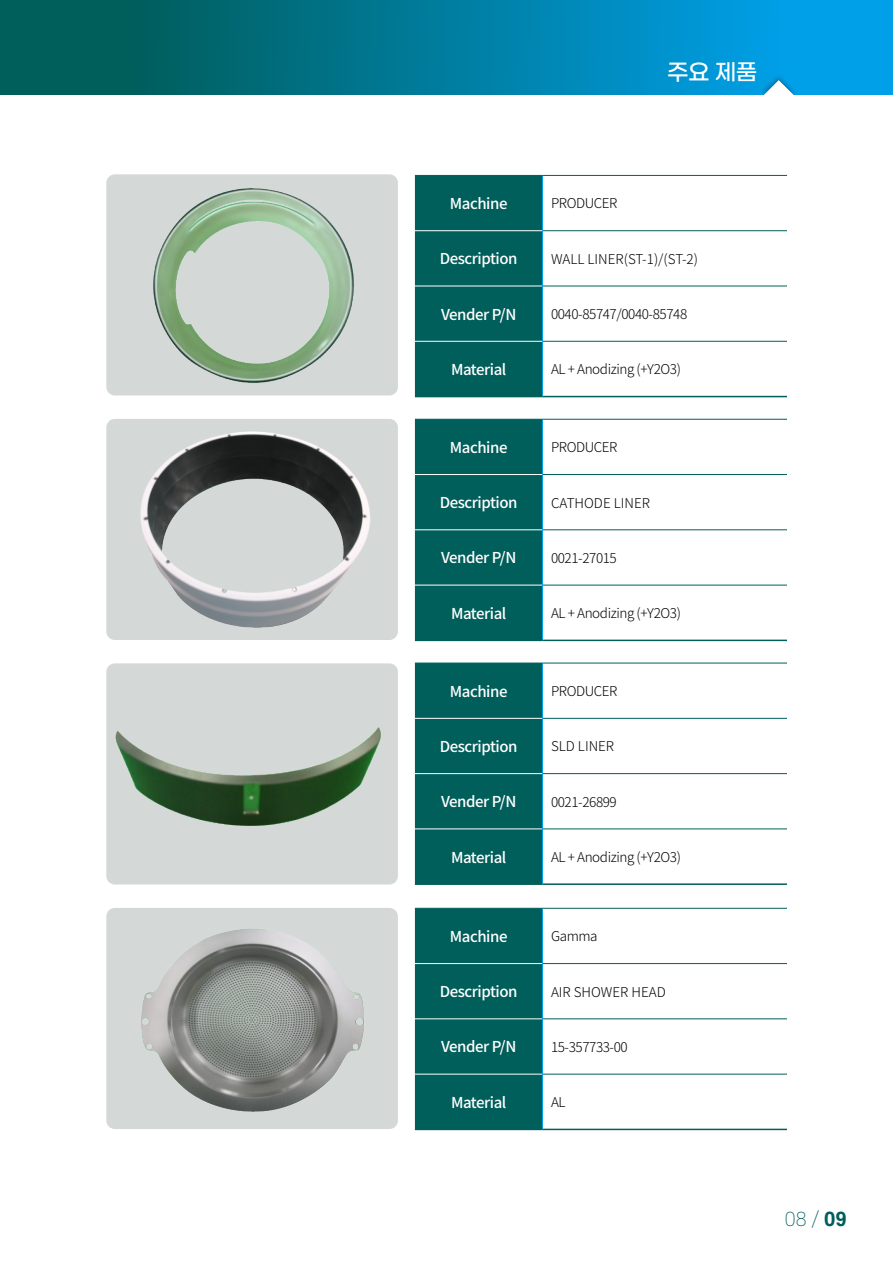
<style>
.page{position:relative;width:893px;height:1263px;background:#fff}
.page>*{position:absolute;margin:0;border:0;box-sizing:border-box;transform-origin:0 0}
.t1{font:500 22.5px "Gmarket Sans";color:#fff}
.t2{font:200 18px "S Core Dream 2";color:#005e5b}
.t3{font:500 15px "Noto Sans CJ Kkr";letter-spacing:-.03em;color:#fff}
.t4{font:300 13.5px "Noto Sans CJ Kkr";letter-spacing:-.03em;color:#000}
.t5{font:300 13.5px "Noto Sans CJ Kkr";color:#000}
.s1{font-family:"S Core Dream 7";font-weight:800}
</style>
<div class="page">
<div style="left:0;top:0;width:893px;height:95px;background:linear-gradient(to right,#005549,#00a6f7)"></div>
<div style="left:759px;top:73px;width:39px;height:25px;background:#000;opacity:.3"></div>
<svg style="left:763px;top:80px;width:31px;height:18px"></svg>
<div style="left:415px;top:176px;width:127px;height:220px;background:#005e5b"></div>
<hr style="left:542px;top:231px;width:1px;height:55px;background:#00a0e9">
<hr style="left:542px;top:286px;width:1px;height:55px;background:#00a0e9">
<hr style="left:542px;top:341px;width:1px;height:55px;background:#00a0e9">
<hr style="left:542px;top:176px;width:1px;height:55px;background:#00a0e9">
<hr style="left:415px;top:230px;width:127px;height:1px;background:#fff">
<hr style="left:415px;top:286px;width:127px;height:1px;background:#fff">
<hr style="left:415px;top:341px;width:127px;height:1px;background:#fff">
<hr style="left:542px;top:175px;width:245px;height:1px;background:#005e5b">
<hr style="left:543px;top:230px;width:244px;height:1px;background:#005e5b">
<hr style="left:543px;top:286px;width:244px;height:1px;background:#005e5b">
<hr style="left:543px;top:341px;width:244px;height:1px;background:#005e5b">
<hr style="left:542px;top:396px;width:245px;height:1px;background:#005e5b">
<hr style="left:415px;top:175px;width:127px;height:1px;background:#005e5b">
<hr style="left:415px;top:396px;width:127px;height:1px;background:#005e5b">
<div style="left:415px;top:420px;width:127px;height:220px;background:#005e5b"></div>
<hr style="left:542px;top:474px;width:1px;height:56px;background:#00a0e9">
<hr style="left:542px;top:530px;width:1px;height:55px;background:#00a0e9">
<hr style="left:542px;top:585px;width:1px;height:55px;background:#00a0e9">
<hr style="left:542px;top:420px;width:1px;height:54px;background:#00a0e9">
<hr style="left:415px;top:474px;width:127px;height:1px;background:#fff">
<hr style="left:415px;top:529px;width:127px;height:1px;background:#fff">
<hr style="left:415px;top:585px;width:127px;height:1px;background:#fff">
<hr style="left:542px;top:419px;width:245px;height:1px;background:#005e5b">
<hr style="left:543px;top:474px;width:244px;height:1px;background:#005e5b">
<hr style="left:543px;top:529px;width:244px;height:1px;background:#005e5b">
<hr style="left:543px;top:585px;width:244px;height:1px;background:#005e5b">
<hr style="left:542px;top:640px;width:245px;height:1px;background:#005e5b">
<hr style="left:415px;top:419px;width:127px;height:1px;background:#005e5b">
<hr style="left:415px;top:640px;width:127px;height:1px;background:#005e5b">
<div style="left:415px;top:664px;width:127px;height:219px;background:#005e5b"></div>
<hr style="left:542px;top:718px;width:1px;height:56px;background:#00a0e9">
<hr style="left:542px;top:774px;width:1px;height:55px;background:#00a0e9">
<hr style="left:542px;top:829px;width:1px;height:54px;background:#00a0e9">
<hr style="left:542px;top:663px;width:1px;height:55px;background:#00a0e9">
<hr style="left:415px;top:718px;width:127px;height:1px;background:#fff">
<hr style="left:415px;top:773px;width:127px;height:1px;background:#fff">
<hr style="left:415px;top:828px;width:127px;height:1px;background:#fff">
<hr style="left:542px;top:663px;width:245px;height:1px;background:#005e5b">
<hr style="left:543px;top:718px;width:244px;height:1px;background:#005e5b">
<hr style="left:543px;top:773px;width:244px;height:1px;background:#005e5b">
<hr style="left:543px;top:828px;width:244px;height:1px;background:#005e5b">
<hr style="left:542px;top:883px;width:245px;height:2px;background:#005e5b">
<hr style="left:415px;top:663px;width:127px;height:1px;background:#005e5b">
<hr style="left:415px;top:883px;width:127px;height:2px;background:#005e5b">
<div style="left:415px;top:909px;width:127px;height:220px;background:#005e5b"></div>
<hr style="left:542px;top:963px;width:1px;height:56px;background:#00a0e9">
<hr style="left:542px;top:1019px;width:1px;height:55px;background:#00a0e9">
<hr style="left:542px;top:1074px;width:1px;height:55px;background:#00a0e9">
<hr style="left:542px;top:909px;width:1px;height:54px;background:#00a0e9">
<hr style="left:415px;top:963px;width:127px;height:1px;background:#fff">
<hr style="left:415px;top:1018px;width:127px;height:1px;background:#fff">
<hr style="left:415px;top:1074px;width:127px;height:1px;background:#fff">
<hr style="left:542px;top:908px;width:245px;height:1px;background:#005e5b">
<hr style="left:543px;top:963px;width:244px;height:1px;background:#005e5b">
<hr style="left:543px;top:1018px;width:244px;height:1px;background:#005e5b">
<hr style="left:543px;top:1074px;width:244px;height:1px;background:#005e5b">
<hr style="left:542px;top:1129px;width:245px;height:1px;background:#005e5b">
<hr style="left:415px;top:908px;width:127px;height:1px;background:#005e5b">
<hr style="left:415px;top:1129px;width:127px;height:1px;background:#005e5b">
<div style="left:106px;top:174px;width:292px;height:221px;background:#d4d9d8;border-radius:9px"></div>
<img style="left:153px;top:188px;width:201px;height:195px">
<img style="left:106px;top:663px;width:292px;height:221px">
<div style="left:106px;top:419px;width:292px;height:221px;background:#d4d9d8;border-radius:9px"></div>
<img style="left:140px;top:431px;width:231px;height:197px">
<div style="left:106px;top:908px;width:292px;height:221px;background:#d4d9d8;border-radius:9px"></div>
<img style="left:141px;top:929px;width:223px;height:183px">
<h1 class="t1" style="left:667px;top:60px;width:92px">주요 제품</h1>
<p class="t3" style="left:450px;top:195px;width:59px">Machine</p>
<p class="t4" style="left:551px;top:196px;width:68px">PRODUCER</p>
<p class="t3" style="left:440px;top:250px;width:79px">Description</p>
<p class="t5" style="left:551px;top:251px;width:149px">WALL LINER(ST-1)/(ST-2)</p>
<p class="t3" style="left:441px;top:306px;width:77px">Vender P/N</p>
<p class="t4" style="left:551px;top:306px;width:138px">0040-85747/0040-85748</p>
<p class="t3" style="left:451px;top:361px;width:57px">Material</p>
<p class="t4" style="left:551px;top:362px;width:131px">AL + Anodizing (+Y2O3)</p>
<p class="t3" style="left:450px;top:439px;width:59px">Machine</p>
<p class="t4" style="left:551px;top:440px;width:68px">PRODUCER</p>
<p class="t3" style="left:440px;top:494px;width:79px">Description</p>
<p class="t5" style="left:551px;top:495px;width:100px">CATHODE LINER</p>
<p class="t3" style="left:441px;top:549px;width:77px">Vender P/N</p>
<p class="t4" style="left:551px;top:550px;width:67px">0021-27015</p>
<p class="t3" style="left:451px;top:605px;width:57px">Material</p>
<p class="t4" style="left:551px;top:605px;width:131px">AL + Anodizing (+Y2O3)</p>
<p class="t3" style="left:450px;top:683px;width:59px">Machine</p>
<p class="t4" style="left:551px;top:683px;width:68px">PRODUCER</p>
<p class="t3" style="left:440px;top:738px;width:79px">Description</p>
<p class="t5" style="left:551px;top:739px;width:65px">SLD LINER</p>
<p class="t3" style="left:441px;top:793px;width:77px">Vender P/N</p>
<p class="t4" style="left:551px;top:794px;width:67px">0021-26899</p>
<p class="t3" style="left:451px;top:848px;width:57px">Material</p>
<p class="t4" style="left:551px;top:849px;width:131px">AL + Anodizing (+Y2O3)</p>
<p class="t3" style="left:450px;top:928px;width:59px">Machine</p>
<p class="t4" style="left:551px;top:929px;width:48px">Gamma</p>
<p class="t3" style="left:440px;top:983px;width:79px">Description</p>
<p class="t5" style="left:551px;top:984px;width:116px">AIR SHOWER HEAD</p>
<p class="t3" style="left:441px;top:1038px;width:77px">Vender P/N</p>
<p class="t4" style="left:551px;top:1039px;width:78px">15-357733-00</p>
<p class="t3" style="left:451px;top:1094px;width:57px">Material</p>
<p class="t4" style="left:551px;top:1094px;width:16px">AL</p>
<h2 class="t2" style="left:785px;top:1206px;width:63px">08 / <span class="s1">09</span></h2>
</div>
